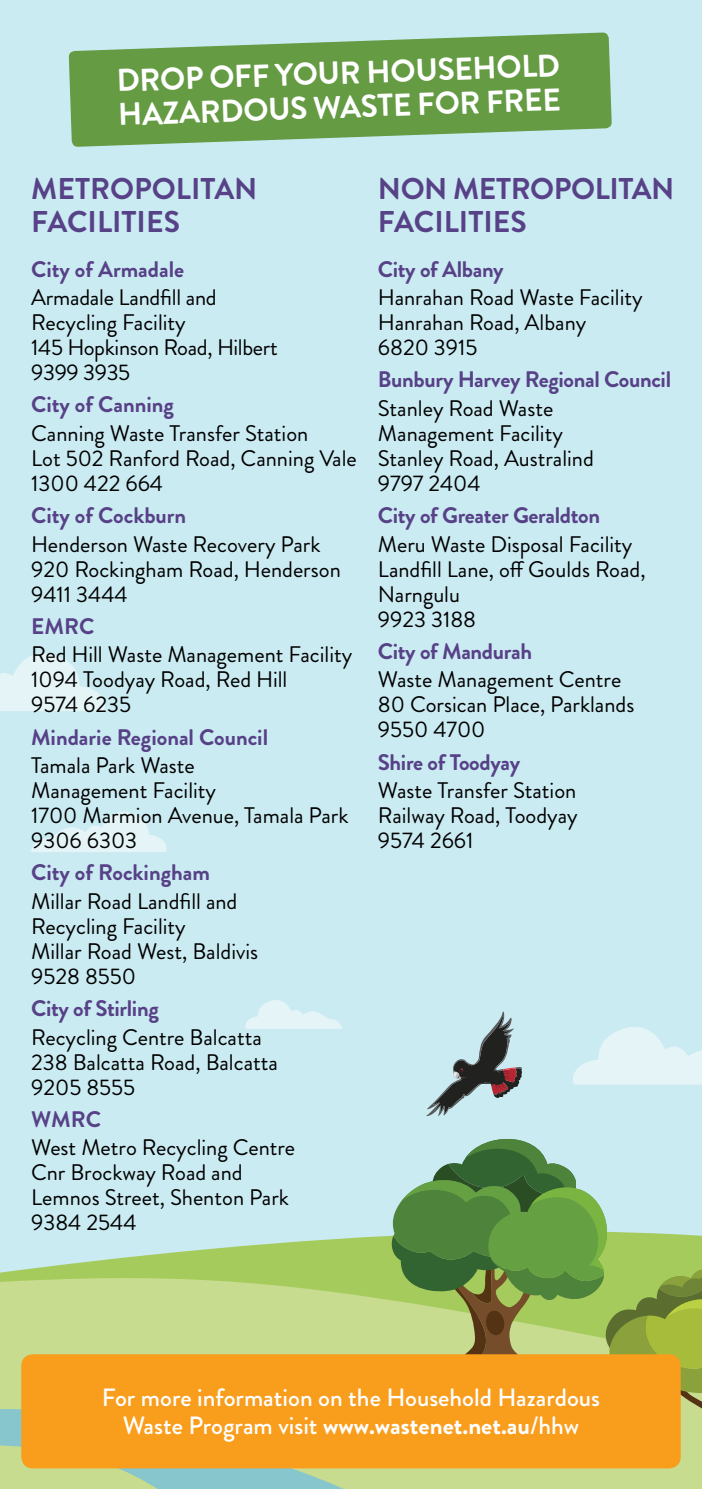
<style>
.page{position:relative;width:702px;height:1489px;background:#fff}
.page>*{position:absolute;margin:0;border:0;box-sizing:border-box;transform-origin:0 0}
.t1{font:700 31.5px/34px "Brandon Grotesque";color:#fff}
.t2{font:700 30px/32.5px "Brandon Grotesque";color:#574187}
.t3{font:500 25px/27.5px "Brandon Grotesque";color:#fff;text-align:center}
.t4{font:22.5px/25px "Brandon Grotesque";color:#000}
.t5{font:700 22.5px "Brandon Grotesque";letter-spacing:-.015em;color:#574187}
.s1{font-weight:700}
</style>
<div class="page">
<div style="left:0;top:0;width:702px;height:1320px;background:#cbebf2"></div>
<svg style="left:0;top:1236px;width:389px;height:158px;background:#bfd98e"></svg>
<svg style="left:573px;top:1027px;width:129px;height:57px"></svg>
<svg style="left:245px;top:1000px;width:97px;height:28px"></svg>
<svg style="left:31px;top:811px;width:135px;height:41px"></svg>
<svg style="left:0;top:653px;width:105px;height:58px"></svg>
<svg style="left:0;top:1394px;width:389px;height:94px;background:#abd0a8"></svg>
<svg style="left:426px;top:1011px;width:96px;height:105px"></svg>
<svg style="left:389px;top:1139px;width:313px;height:349px"></svg>
<div style="left:21px;top:1354px;width:659px;height:114px;background:#f99d1c;border-radius:12px"></div>
<svg style="left:69px;top:32px;width:543px;height:115px;fill:#649b43"></svg>
<h1 class="t1" style="left:116px;top:64px;width:445px;rotate:-2deg">DROP OFF YOUR HOUSEHOLD<br>HAZARDOUS WASTE FOR FREE</h1>
<h2 class="t2" style="left:31px;top:173px;width:228px">METROPOLITAN<br>FACILITIES</h2>
<h2 class="t2" style="left:378px;top:173px;width:298px">NON METROPOLITAN<br>FACILITIES</h2>
<p class="t5" style="left:31px;top:253px;width:154px">City of Armadale</p>
<p class="t4" style="left:31px;top:285px;width:248px">Armadale Landfill and<br>Recycling Facility<br>145 Hopkinson Road, Hilbert<br>9399 3935</p>
<p class="t5" style="left:31px;top:389px;width:144px">City of Canning</p>
<p class="t4" style="left:31px;top:421px;width:327px">Canning Waste Transfer Station<br>Lot 502 Ranford Road, Canning Vale<br>1300 422 664</p>
<p class="t5" style="left:31px;top:499px;width:157px">City of Cockburn</p>
<p class="t4" style="left:31px;top:532px;width:311px">Henderson Waste Recovery Park<br>920 Rockingham Road, Henderson<br>9411 3444</p>
<p class="t5" style="left:31px;top:610px;width:65px">EMRC</p>
<p class="t4" style="left:31px;top:642px;width:322px">Red Hill Waste Management Facility<br>1094 Toodyay Road, Red Hill<br>9574 6235</p>
<p class="t5" style="left:31px;top:721px;width:238px">Mindarie Regional Council</p>
<p class="t4" style="left:31px;top:753px;width:319px">Tamala Park Waste<br>Management Facility<br>1700 Marmion Avenue, Tamala Park<br>9306 6303</p>
<p class="t5" style="left:31px;top:856px;width:180px">City of Rockingham</p>
<p class="t4" style="left:31px;top:888px;width:228px">Millar Road Landfill and<br>Recycling Facility<br>Millar Road West, Baldivis<br>9528 8550</p>
<p class="t5" style="left:31px;top:992px;width:129px">City of Stirling</p>
<p class="t4" style="left:31px;top:1024px;width:248px">Recycling Centre Balcatta<br>238 Balcatta Road, Balcatta<br>9205 8555</p>
<p class="t5" style="left:31px;top:1103px;width:72px">WMRC</p>
<p class="t4" style="left:31px;top:1135px;width:265px">West Metro Recycling Centre<br>Cnr Brockway Road and<br>Lemnos Street, Shenton Park<br>9384 2544</p>
<p class="t5" style="left:378px;top:253px;width:127px">City of Albany</p>
<p class="t4" style="left:378px;top:285px;width:266px">Hanrahan Road Waste Facility<br>Hanrahan Road, Albany<br>6820 3915</p>
<p class="t5" style="left:378px;top:364px;width:295px">Bunbury Harvey Regional Council</p>
<p class="t4" style="left:378px;top:396px;width:217px">Stanley Road Waste<br>Management Facility<br>Stanley Road, Australind<br>9797 2404</p>
<p class="t5" style="left:378px;top:499px;width:224px">City of Greater Geraldton</p>
<p class="t4" style="left:378px;top:532px;width:269px">Meru Waste Disposal Facility<br>Landfill Lane, off Goulds Road,<br>Narngulu<br>9923 3188</p>
<p class="t5" style="left:378px;top:635px;width:156px">City of Mandurah</p>
<p class="t4" style="left:378px;top:667px;width:258px">Waste Management Centre<br>80 Corsican Place, Parklands<br>9550 4700</p>
<p class="t5" style="left:378px;top:746px;width:144px">Shire of Toodyay</p>
<p class="t4" style="left:378px;top:778px;width:201px;text-align:justify">Waste Transfer Station Railway Road, Toodyay 9574 2661</p>
<p class="t3" style="left:102px;top:1384px;width:500px">For more information on the Household Hazardous<br>Waste Program visit <span class="s1">www.wastenet.net.au</span>/hhw</p>
</div>
